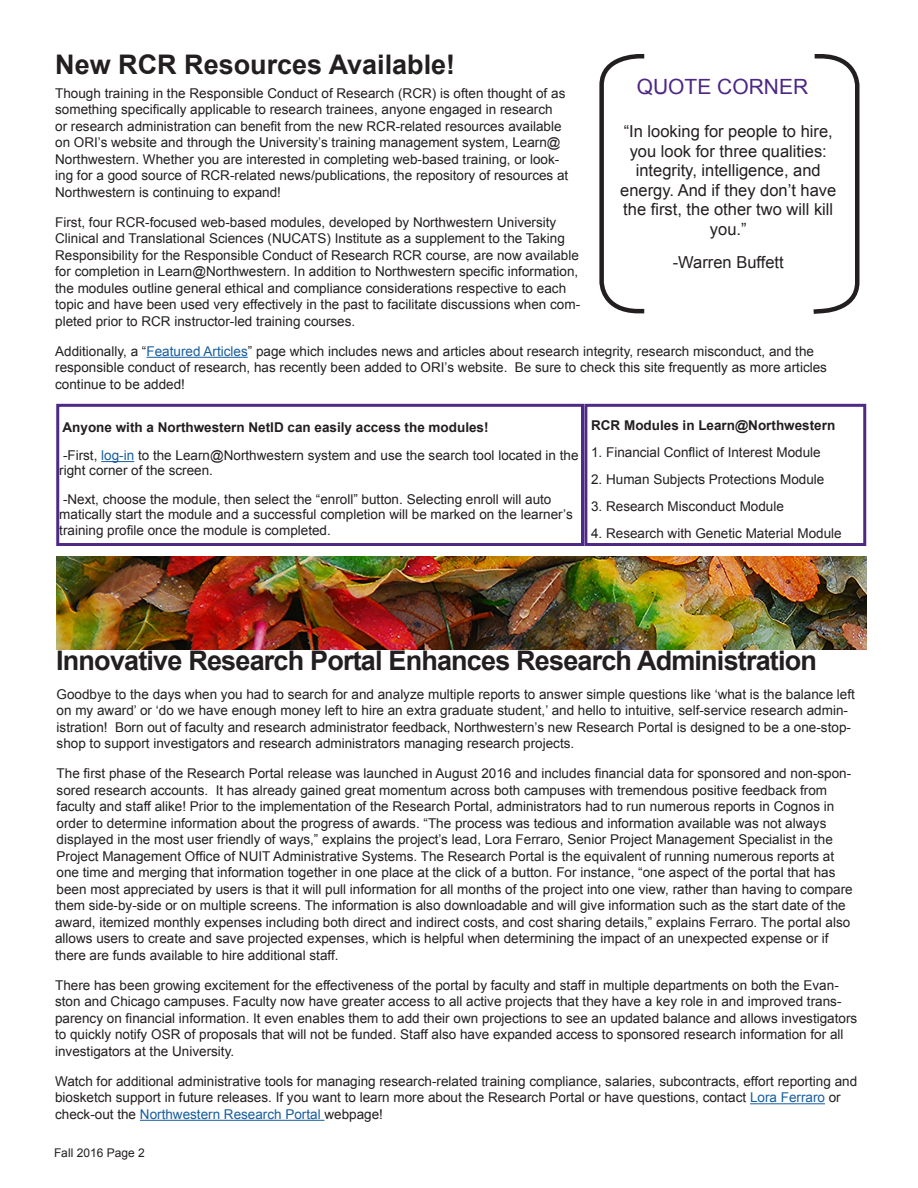
<style>
.page{position:relative;width:918px;height:1188px;background:#fff}
.page>*{position:absolute;margin:0;border:0;box-sizing:border-box;transform-origin:0 0}
.t1{font:700 27px "Arial";letter-spacing:-.03em;color:#231f20}
.t2{font:700 27px "Arial";color:#231f20}
.t3{font:21px "Arial";color:#4d2884}
.t4{font:16.5px/19.5px "Arial";color:#231f20;text-align:center}
.t5{font:13.5px/16.5px "Arial";color:#231f20}
.t6{font:700 13.5px "Arial";color:#231f20}
.t7{font:12px "Arial";color:#231f20}
.s1{color:#175d9e}
</style>
<div class="page">
<hr style="left:750px;top:1103px;width:75px;height:1px;background:#175d9e">
<hr style="left:140px;top:1120px;width:184px;height:1px;background:#175d9e">
<svg style="left:599px;top:54px;width:261px;height:260px"></svg>
<img style="left:56px;top:556px;width:810px;height:93px">
<div style="left:584px;top:404px;width:282px;height:142px;border:3px solid #4e2a84"></div>
<hr style="left:101px;top:461px;width:33px;height:1px;background:#175d9e">
<div style="left:56px;top:404px;width:528px;height:142px;border:3px solid #4e2a84"></div>
<hr style="left:146px;top:357px;width:102px;height:1px;background:#175d9e">
<p class="t2" style="left:55px;top:46px;width:402px">New RCR Resources Available!</p>
<p class="t3" style="left:637px;top:73px;width:173px">QUOTE CORNER</p>
<p class="t4" style="left:620px;top:122px;width:218px">“In looking for people to hire, you look for three qualities: integrity, intelligence, and energy. And if they don’t have the first, the other two will kill you.”</p>
<p class="t4" style="left:673px;top:252px;width:112px">-Warren Buffett</p>
<p class="t5" style="left:55px;top:85px;width:515px">Though training in the Responsible Conduct of Research (RCR) is often thought of as something specifically applicable to research trainees, anyone engaged in research<br>or research administration can benefit from the new RCR-related resources available on ORI’s website and through the University’s training management system, Learn@ Northwestern. Whether you are interested in completing web-based training, or look&shy;ing for a good source of RCR-related news/publications, the repository of resources at Northwestern is continuing to expand!</p>
<p class="t5" style="left:55px;top:214px;width:527px">First, four RCR-focused web-based modules, developed by Northwestern University Clinical and Translational Sciences (NUCATS) Institute as a supplement to the Taking Responsibility for the Responsible Conduct of Research RCR course, are now available for completion in Learn@Northwestern. In addition to Northwestern specific information, the modules outline general ethical and compliance considerations respective to each topic and have been used very effectively in the past to facilitate discussions when com&shy;pleted prior to RCR instructor-led training courses.</p>
<p class="t5" style="left:55px;top:343px;width:773px">Additionally, a “<span class="s1">Featured Articles</span>” page which includes news and articles about research integrity, research misconduct, and the responsible conduct of research, has recently been added to ORI’s website. Be sure to check this site frequently as more articles continue to be added!</p>
<p class="t6" style="left:62px;top:418px;width:428px">Anyone with a Northwestern NetID can easily access the modules!</p>
<p class="t5" style="left:59px;top:448px;width:521px;line-height:15px">-First, <span class="s1">log-in</span> to the Learn@Northwestern system and use the search tool located in the right corner of the screen.</p>
<p class="t5" style="left:59px;top:492px;width:515px;line-height:15px">-Next, choose the module, then select the “enroll” button. Selecting enroll will auto matically start the module and a successful completion will be marked on the learner’s</p>
<p class="t5" style="left:59px;top:522px;width:273px">training profile once the module is completed.</p>
<p class="t6" style="left:591px;top:416px;width:246px">RCR Modules in Learn@Northwestern</p>
<p class="t5" style="left:591px;top:444px;width:231px">1. Financial Conflict of Interest Module</p>
<p class="t5" style="left:591px;top:471px;width:235px">2. Human Subjects Protections Module</p>
<p class="t5" style="left:591px;top:498px;width:194px">3. Research Misconduct Module</p>
<p class="t5" style="left:591px;top:525px;width:252px">4. Research with Genetic Material Module</p>
<p class="t1" style="left:56px;top:643px;width:762px">Innovative Research Portal Enhances Research Administration</p>
<p class="t5" style="left:57px;top:686px;width:800px">Goodbye to the days when you had to search for and analyze multiple reports to answer simple questions like ‘what is the balance left on my award’ or ‘do we have enough money left to hire an extra graduate student,’ and hello to intuitive, self-service research admin&shy;istration! Born out of faculty and research administrator feedback, Northwestern’s new Research Portal is designed to be a one-stop&shy;shop to support investigators and research administrators managing research projects.</p>
<p class="t5" style="left:55px;top:766px;width:799px">The first phase of the Research Portal release was launched in August 2016 and includes financial data for sponsored and non-spon&shy;sored research accounts. It has already gained great momentum across both campuses with tremendous positive feedback from faculty and staff alike! Prior to the implementation of the Research Portal, administrators had to run numerous reports in Cognos in order to determine information about the progress of awards. “The process was tedious and information available was not always displayed in the most user friendly of ways,” explains the project’s lead, Lora Ferraro, Senior Project Management Specialist in the Project Management Office of NUIT Administrative Systems. The Research Portal is the equivalent of running numerous reports at one time and merging that information together in one place at the click of a button. For instance, “one aspect of the portal that has been most appreciated by users is that it will pull information for all months of the project into one view, rather than having to compare them side-by-side or on multiple screens. The information is also downloadable and will give information such as the start date of the award, itemized monthly expenses including both direct and indirect costs, and cost sharing details,” explains Ferraro. The portal also allows users to create and save projected expenses, which is helpful when determining the impact of an unexpected expense or if there are funds available to hire additional staff.</p>
<p class="t5" style="left:55px;top:977px;width:804px">There has been growing excitement for the effectiveness of the portal by faculty and staff in multiple departments on both the Evan&shy;ston and Chicago campuses. Faculty now have greater access to all active projects that they have a key role in and improved trans&shy;parency on financial information. It even enables them to add their own projections to see an updated balance and allows investigators to quickly notify OSR of proposals that will not be funded. Staff also have expanded access to sponsored research information for all investigators at the University.</p>
<p class="t5" style="left:55px;top:1073px;width:804px">Watch for additional administrative tools for managing research-related training compliance, salaries, subcontracts, effort reporting and biosketch support in future releases. If you want to learn more about the Research Portal or have questions, contact <span class="s1">Lora Ferraro</span> or check-out the <span class="s1">Northwestern Research Portal</span> webpage!</p>
<p class="t7" style="left:54px;top:1145px;width:92px">Fall 2016 Page 2</p>
</div>
